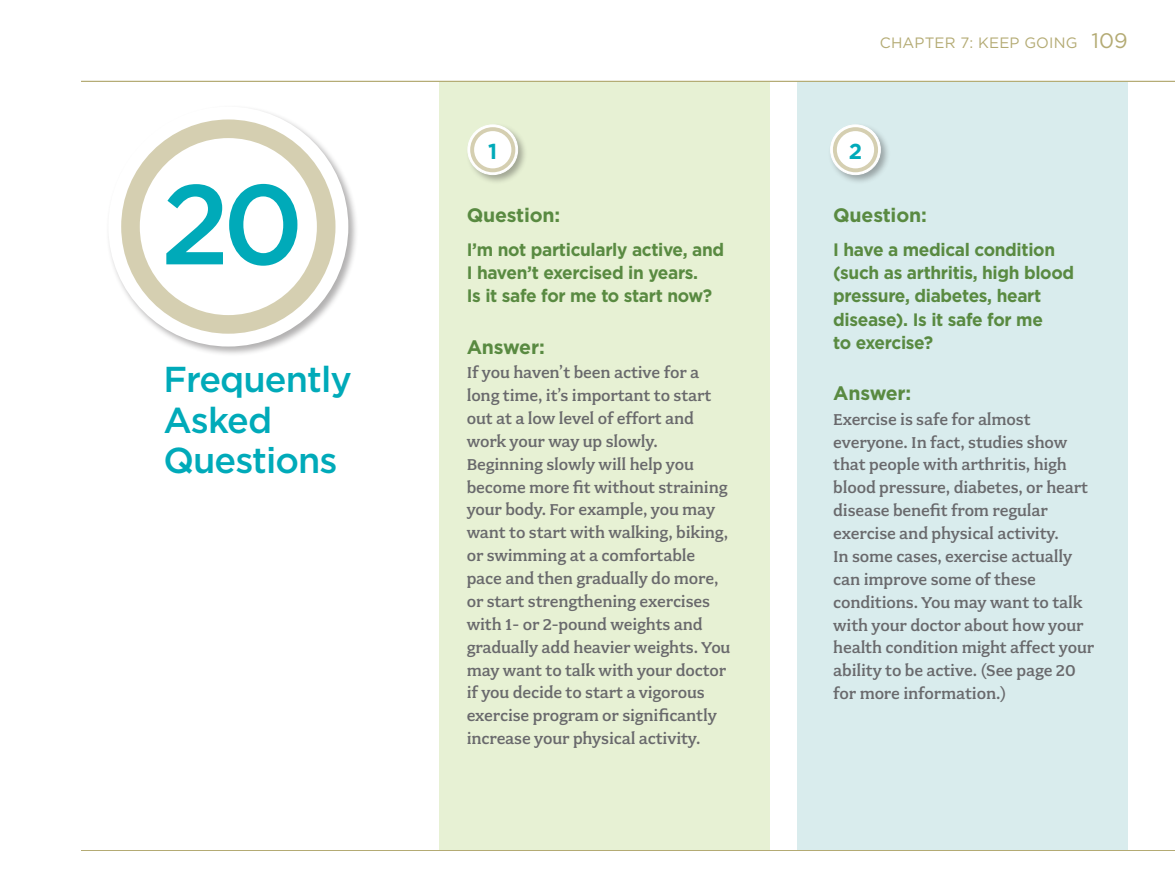
<style>
.page{position:relative;width:1175px;height:891px;background:#fff}
.page>*{position:absolute;margin:0;border:0;box-sizing:border-box;transform-origin:0 0}
.t1{font:500 112.95px "Gotham";color:#00aab9}
.t2{font:500 36px/40.5px "Gotham";letter-spacing:-.025em;color:#00aab9}
.t3{font:700 21.6px "Gotham";color:#00aab9}
.subhead{font:700 19.5px "Gotham";letter-spacing:-.01em;color:#598a41}
.Resource_Title{font:700 19.5px "Gotham";letter-spacing:-.01em;color:#598a41}
.Questions{font:700 18px/23.2px "Gotham";letter-spacing:-.02em;color:#598a41;scale:.96 1}
.body_text{font:500 17.7px/23px "Fairplex Wide";letter-spacing:-.01em;color:#69696c;scale:.96 1}
.header-right__chapte{font:15px "Gotham";letter-spacing:.01em;color:#b4ab74}
.s1{font-size:21px}
</style>
<div class="page">
<div style="left:439px;top:81px;width:330px;height:769px;background:#e7f1d4"></div>
<div style="left:796px;top:81px;width:331px;height:769px;background:#d9eced"></div>
<div style="left:465px;top:122px;width:63px;height:63px;background:#231f20;opacity:.35"></div>
<svg style="left:468px;top:125px;width:49px;height:50px"></svg>
<div style="left:467px;top:124px;width:51px;height:51px;border:1px solid #fff;border-radius:50%"></div>
<svg style="left:470px;top:127px;width:45px;height:45px"></svg>
<div style="left:474px;top:131px;width:37px;height:37px;background:#fff;border-radius:50%"></div>
<div style="left:828px;top:122px;width:62px;height:63px;background:#231f20;opacity:.35"></div>
<svg style="left:830px;top:125px;width:50px;height:50px"></svg>
<div style="left:830px;top:124px;width:50px;height:51px;border:1px solid #fff;border-radius:50%"></div>
<div style="left:833px;top:127px;width:45px;height:45px;background:#d5cfb1;border-radius:50%"></div>
<div style="left:836px;top:131px;width:38px;height:37px;background:#fff;border-radius:50%"></div>
<div style="left:106px;top:104px;width:252px;height:253px;background:#231f20;opacity:.35"></div>
<div style="left:110px;top:109px;width:236px;height:236px;background:#fff;border-radius:50%"></div>
<div style="left:121px;top:119px;width:214px;height:215px;background:#d5cfb1;border-radius:50%"></div>
<div style="left:140px;top:138px;width:177px;height:177px;background:#fff;border-radius:50%"></div>
<hr style="left:81px;top:850px;width:1093px;height:1px;background:#b4ab74">
<hr style="left:81px;top:81px;width:1093px;height:1px;background:#b4ab74">
<p class="t1" style="left:161px;top:160px;width:144px">20</p>
<p class="t2" style="left:163px;top:358px;width:190px">Frequently<br>Asked<br>Questions</p>
<p class="header-right__chapte" style="left:879px;top:34px;width:249px">CHAPTER 7: KEEP GOING <span class="s1">109</span></p>
<p class="t3" style="left:488px;top:139px;width:11px">1</p>
<p class="t3" style="left:849px;top:139px;width:15px">2</p>
<p class="subhead" style="left:466px;top:203px;width:95px">Question:</p>
<p class="Questions" style="left:466px;top:237px;width:270px">I’m not particularly active, and<br>I haven’t exercised in years.<br>Is it safe for me to start now?</p>
<p class="Resource_Title" style="left:466px;top:336px;width:80px">Answer:</p>
<p class="body_text" style="left:466px;top:361px;width:276px">If you haven’t been active for a long time, it’s important to start out at a low level of effort and work your way up slowly.<br>Beginning slowly will help you become more fit without straining your body. For example, you may want to start with walking, biking, or swimming at a comfortable pace and then gradually do more, or start strengthening exercises with 1- or 2-pound weights and gradually add heavier weights. You may want to talk with your doctor if you decide to start a vigorous exercise program or significantly increase your physical activity.</p>
<p class="subhead" style="left:833px;top:203px;width:95px">Question:</p>
<p class="Questions" style="left:833px;top:237px;width:252px">I have a medical condition (such as arthritis, high blood pressure, diabetes, heart disease). Is it safe for me<br>to exercise?</p>
<p class="Resource_Title" style="left:833px;top:382px;width:80px">Answer:</p>
<p class="body_text" style="left:833px;top:407px;width:273px">Exercise is safe for almost everyone. In fact, studies show that people with arthritis, high blood pressure, diabetes, or heart disease benefit from regular exercise and physical activity.<br>In some cases, exercise actually can improve some of these conditions. You may want to talk with your doctor about how your health condition might affect your ability to be active. (See page 20 for more information.)</p>
</div>
